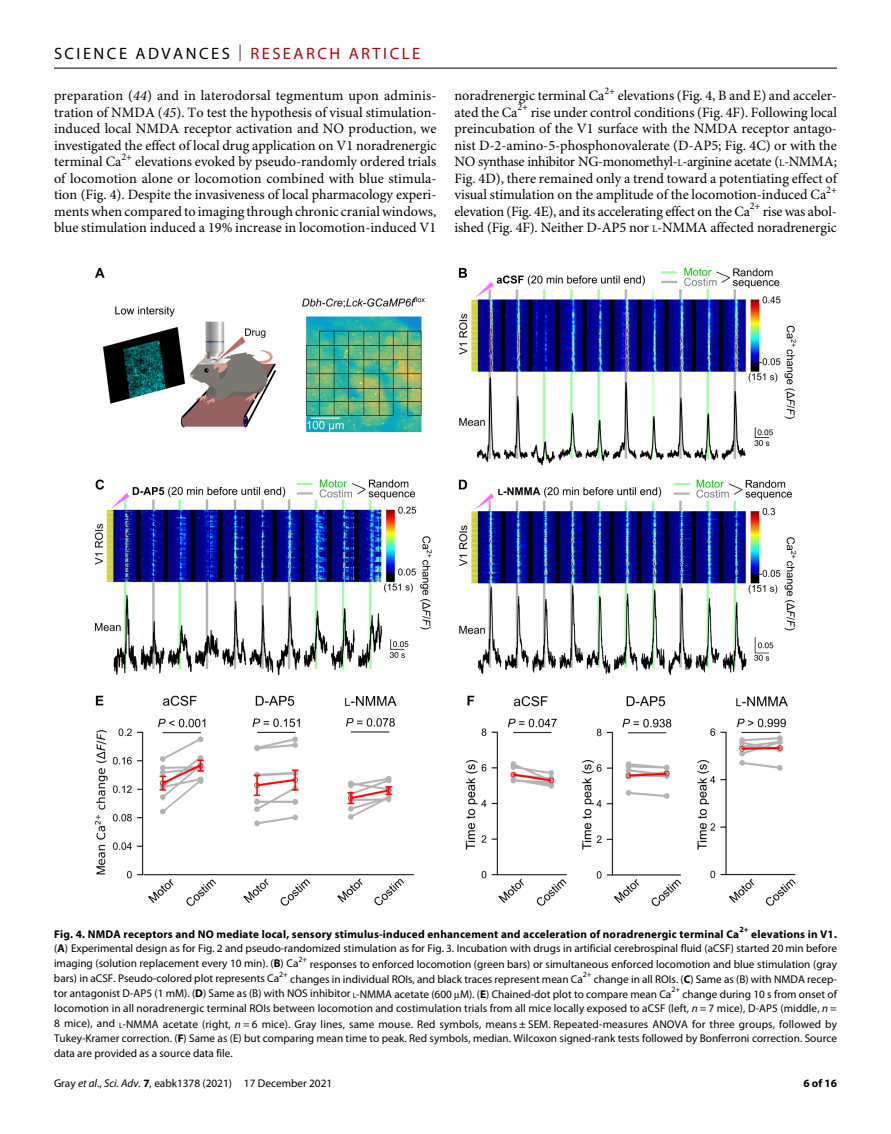
<style>
.page{position:relative;width:891px;height:1134px;background:#fff}
.page>*{position:absolute;margin:0;border:0;box-sizing:border-box;transform-origin:0 0}
.t1{font:16.5px "Myriad Pro";letter-spacing:.15em;color:#000}
.t2{font:14.25px/16.5px "Minion Pro";color:#000;text-align:justify}
.t3{font:11.25px/15px "Myriad Pro";color:#000;text-align:justify}
.t4{font:700 11.25px "Myriad Pro";color:#000}
.s1{font-weight:300}
.s2{color:#b10508}
.s3{font-style:italic}
.s4{font-size:10.05px}
.s5{font-weight:700}
.s6{font-size:7.8px}
</style>
<div class="page">
<hr style="left:54px;top:68px;width:783px;height:1px;background:#000">
<img style="left:94px;top:268px;width:703px;height:639px">
<h1 class="t1" style="left:54px;top:40px;width:368px">SCIENCE ADVANCES <span class="s1">|</span> <span class="s2">RESEARCH ARTICLE</span></h1>
<p class="t2" style="left:54px;top:89px;width:384px">preparation (<span class="s3">44</span>) and in laterodorsal tegmentum upon adminis&shy;tration of NMDA (<span class="s3">45</span>). To test the hypothesis of visual stimulation&shy;induced local NMDA receptor activation and NO production, we investigated the effect of local drug application on V1 noradrenergic terminal Ca<sup>2+</sup> elevations evoked by pseudo-randomly ordered trials of locomotion alone or locomotion combined with blue stimula&shy;tion (Fig. 4). Despite the invasiveness of local pharmacology experi&shy;ments when compared to imaging through chronic cranial windows, blue stimulation induced a 19% increase in locomotion-induced V1</p>
<p class="t2" style="left:454px;top:89px;width:384px">noradrenergic terminal Ca<sup>2+</sup> elevations (Fig. 4, B and E) and acceler&shy;ated the Ca<sup>2+</sup> rise under control conditions (Fig. 4F). Following local preincubation of the V1 surface with the NMDA receptor antago&shy;nist D-2-amino-5-phosphonovalerate (D-AP5; Fig. 4C) or with the NO synthase inhibitor NG-monomethyl-<span class="s4">l</span>-arginine acetate (<span class="s4">l</span>-NMMA; Fig. 4D), there remained only a trend toward a potentiating effect of visual stimulation on the amplitude of the locomotion-induced Ca<sup>2+ </sup>elevation (Fig. 4E), and its accelerating effect on the Ca<sup>2+</sup> rise was abol&shy;ished (Fig. 4F). Neither D-AP5 nor <span class="s4">l</span>-NMMA affected noradrenergic</p>
<p class="t3" style="left:54px;top:926px;width:785px"><span class="s5">Fig. 4. NMDA receptors and NO mediate local, sensory stimulus-induced enhancement and acceleration of noradrenergic terminal Ca</span><sup>2+</sup> <span class="s5">elevations in V1. </span>(<span class="s5">A</span>) Experimental design as for Fig. 2 and pseudo-randomized stimulation as for Fig. 3. Incubation with drugs in artificial cerebrospinal fluid (aCSF) started 20 min before imaging (solution replacement every 10 min). (<span class="s5">B</span>) Ca<sup>2+</sup> responses to enforced locomotion (green bars) or simultaneous enforced locomotion and blue stimulation (gray bars) in aCSF. Pseudo-colored plot represents Ca<sup>2+</sup> changes in individual ROIs, and black traces represent mean Ca<sup>2+</sup> change in all ROIs. (<span class="s5">C</span>) Same as (B) with NMDA recep&shy;tor antagonist D-AP5 (1 mM). (<span class="s5">D</span>) Same as (B) with NOS inhibitor <span class="s6">l</span>-NMMA acetate (600 M). (<span class="s5">E</span>) Chained-dot plot to compare mean Ca<sup>2+</sup> change during 10 s from onset of locomotion in all noradrenergic terminal ROIs between locomotion and costimulation trials from all mice locally exposed to aCSF (left, <span class="s3">n</span> = 7 mice), D-AP5 (middle, <span class="s3">n</span> = 8 mice), and <span class="s6">l</span>-NMMA acetate (right, <span class="s3">n</span> = 6 mice). Gray lines, same mouse. Red symbols, means ± SEM. Repeated-measures ANOVA for three groups, followed by Tukey-Kramer correction. (<span class="s5">F</span>) Same as (E) but comparing mean time to peak. Red symbols, median. Wilcoxon signed-rank tests followed by Bonferroni correction. Source data are provided as a source data file.</p>
<p class="t3" style="left:54px;top:1076px;width:280px">Gray <span class="s3">et al</span>., <span class="s3">Sci. Adv.</span> <span class="s5">7</span>, eabk1378 (2021) 17 December 2021</p>
<p class="t4" style="left:803px;top:1074px;width:35px">6 of 16</p>
</div>
